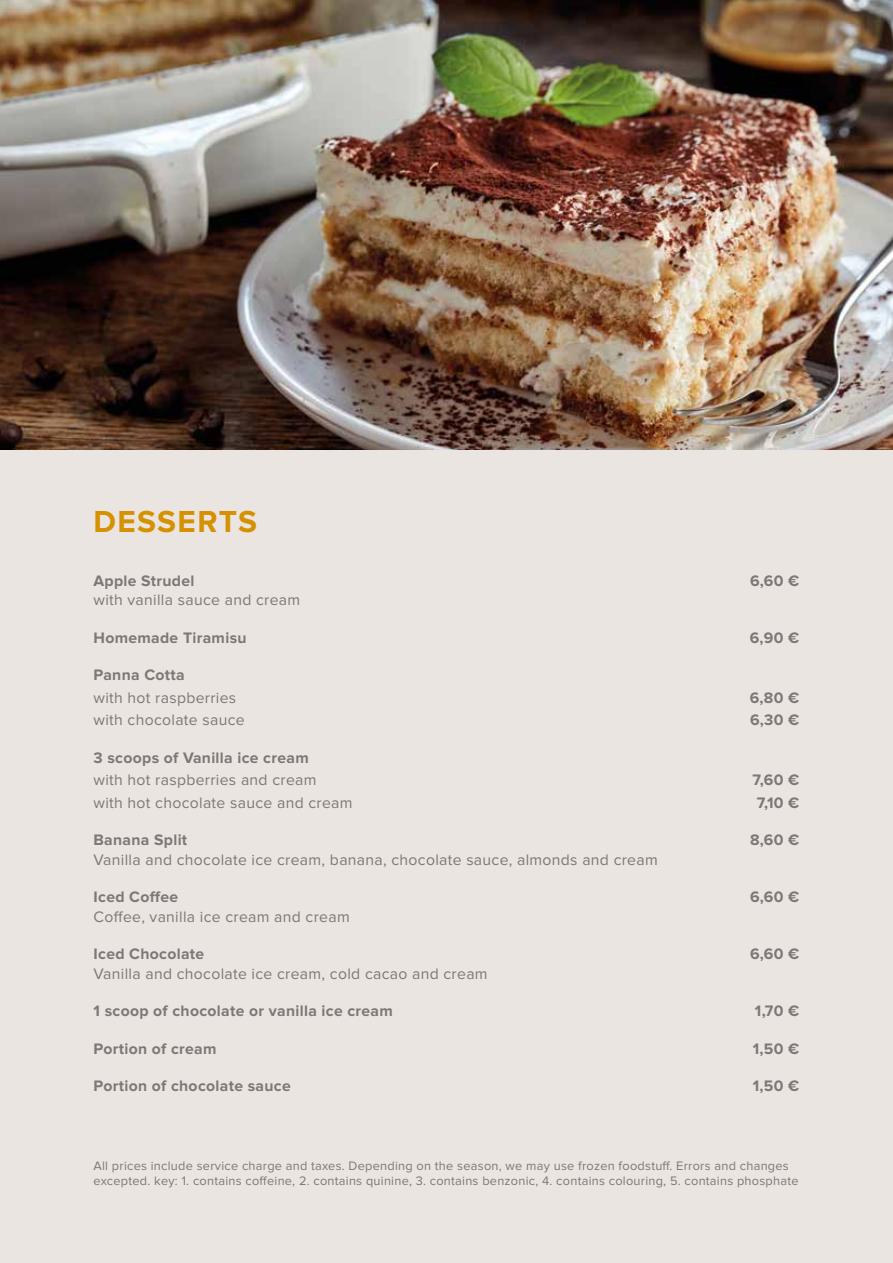
<style>
.page{position:relative;width:893px;height:1263px;background:#eae5e1}
.page>*{position:absolute;margin:0;border:0;box-sizing:border-box;transform-origin:0 0}
.t1{font:700 31.5px "Proxima Nova";letter-spacing:.04em;color:#d59100}
.t2{font:15.75px "Proxima Nova";letter-spacing:.02em;color:#7d7875}
.t3{font:700 15.75px "Proxima Nova";letter-spacing:.02em;color:#7d7875}
.t4{font:12.75px/15.3px "Proxima Nova";letter-spacing:.02em;color:#7d7875}
</style>
<div class="page">
<img style="left:0;top:0;width:893px;height:449px">
<h1 class="t1" style="left:94px;top:503px;width:165px">DESSERTS</h1>
<p class="t3" style="left:94px;top:571px;width:102px">Apple Strudel</p>
<p class="t3" style="left:750px;top:571px;width:51px">6,60 €</p>
<p class="t2" style="left:94px;top:591px;width:208px">with vanilla sauce and cream</p>
<p class="t3" style="left:94px;top:628px;width:155px">Homemade Tiramisu</p>
<p class="t3" style="left:750px;top:628px;width:51px">6,90 €</p>
<p class="t3" style="left:94px;top:666px;width:93px">Panna Cotta</p>
<p class="t2" style="left:94px;top:688px;width:144px">with hot raspberries</p>
<p class="t3" style="left:750px;top:688px;width:51px">6,80 €</p>
<p class="t2" style="left:94px;top:711px;width:153px">with chocolate sauce</p>
<p class="t3" style="left:750px;top:711px;width:51px">6,30 €</p>
<p class="t3" style="left:94px;top:748px;width:217px">3 scoops of Vanilla ice cream</p>
<p class="t2" style="left:94px;top:771px;width:224px">with hot raspberries and cream</p>
<p class="t3" style="left:752px;top:771px;width:48px">7,60 €</p>
<p class="t2" style="left:94px;top:793px;width:261px">with hot chocolate sauce and cream</p>
<p class="t3" style="left:757px;top:793px;width:44px">7,10 €</p>
<p class="t3" style="left:94px;top:831px;width:95px">Banana Split</p>
<p class="t3" style="left:750px;top:831px;width:51px">8,60 €</p>
<p class="t2" style="left:94px;top:850px;width:566px">Vanilla and chocolate ice cream, banana, chocolate sauce, almonds and cream</p>
<p class="t3" style="left:94px;top:888px;width:86px">Iced Coffee</p>
<p class="t3" style="left:750px;top:888px;width:51px">6,60 €</p>
<p class="t2" style="left:94px;top:907px;width:258px">Coffee, vanilla ice cream and cream</p>
<p class="t3" style="left:94px;top:945px;width:112px">Iced Chocolate</p>
<p class="t3" style="left:750px;top:945px;width:51px">6,60 €</p>
<p class="t2" style="left:94px;top:964px;width:396px">Vanilla and chocolate ice cream, cold cacao and cream</p>
<p class="t3" style="left:94px;top:1002px;width:301px">1 scoop of chocolate or vanilla ice cream</p>
<p class="t3" style="left:755px;top:1002px;width:46px">1,70 €</p>
<p class="t3" style="left:94px;top:1039px;width:124px">Portion of cream</p>
<p class="t3" style="left:753px;top:1039px;width:48px">1,50 €</p>
<p class="t3" style="left:94px;top:1077px;width:199px">Portion of chocolate sauce</p>
<p class="t3" style="left:753px;top:1077px;width:48px">1,50 €</p>
<p class="t4" style="left:94px;top:1158px;width:707px">All prices include service charge and taxes. Depending on the season, we may use frozen foodstuff. Errors and changes excepted. key: 1. contains coffeine, 2. contains quinine, 3. contains benzonic, 4. contains colouring, 5. contains phosphate</p>
</div>
